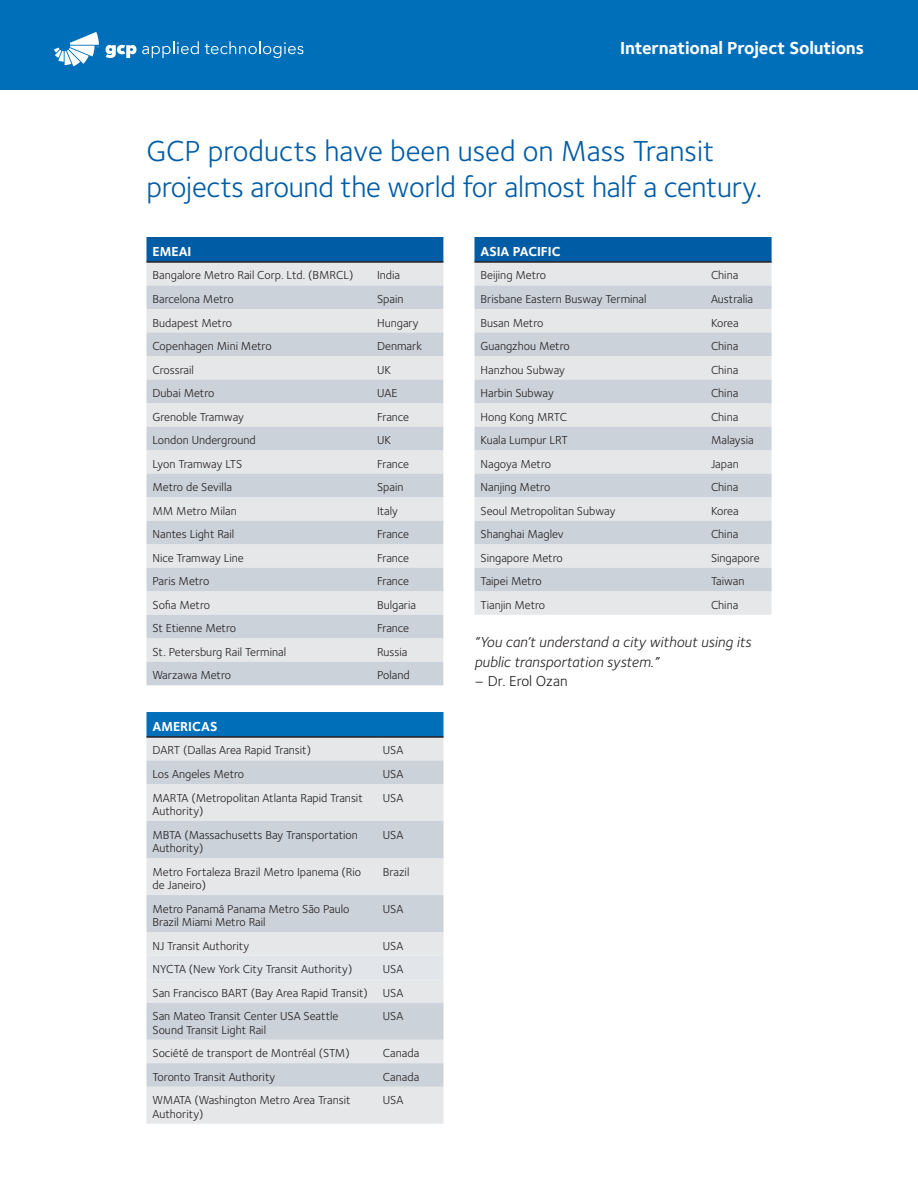
<style>
.page{position:relative;width:918px;height:1188px;background:#fff}
.page>*{position:absolute;margin:0;border:0;box-sizing:border-box;transform-origin:0 0}
.Paragraph_Title{font:30px/36px "Foundry Sterling";letter-spacing:-.01em;color:#015ca6}
.Bro_Cover_Page_Sub_H{font:700 18px "Foundry Sterling";letter-spacing:-.01em;color:#fff}
.Bro_Body_Copy{font:italic 15px/19.5px "Foundry Sterling";color:#231f20}
.Bro_Body_Copy-2{font:15px "Foundry Sterling";color:#231f20}
.Bro_Project_credits{font:700 13.5px "Foundry Sterling";color:#fff}
.Bro_Project_credits-2{font:12px/13.5px "Foundry Sterling";color:#231f20}
</style>
<div class="page">
<div style="left:0;top:0;width:918px;height:90px;background:#006fba"></div>
<div style="left:474px;top:237px;width:298px;height:24px;background:#015ca6"></div>
<div style="left:474px;top:263px;width:298px;height:352px;background:#e6e7e9"></div>
<svg style="left:474px;top:285px;width:298px;height:306px;background:#d7dbe0"></svg>
<hr style="left:474px;top:261px;width:231px;height:2px;background:#231f20">
<hr style="left:705px;top:261px;width:67px;height:2px;background:#231f20">
<div style="left:147px;top:712px;width:297px;height:24px;background:#006fba"></div>
<div style="left:147px;top:738px;width:297px;height:386px;background:#e6e7e9"></div>
<svg style="left:147px;top:760px;width:297px;height:327px;background:#d8dce0"></svg>
<div style="left:147px;top:956px;width:297px;height:23px;background:#e2e6eb"></div>
<hr style="left:147px;top:736px;width:230px;height:2px;background:#231f20">
<hr style="left:377px;top:736px;width:67px;height:2px;background:#231f20">
<div style="left:147px;top:237px;width:296px;height:24px;background:#015ca6"></div>
<div style="left:147px;top:263px;width:296px;height:22px;background:#e6e7e9"></div>
<svg style="left:147px;top:285px;width:296px;height:400px;background:#d7dce0"></svg>
<hr style="left:147px;top:261px;width:224px;height:2px;background:#231f20">
<hr style="left:371px;top:261px;width:72px;height:2px;background:#231f20">
<svg style="left:106px;top:41px;width:93px;height:17px"></svg>
<svg style="left:205px;top:41px;width:98px;height:17px"></svg>
<svg style="left:54px;top:32px;width:45px;height:34px"></svg>
<p class="Bro_Cover_Page_Sub_H" style="left:620px;top:37px;width:245px">International Project Solutions</p>
<p class="Paragraph_Title" style="left:147px;top:133px;width:617px">GCP products have been used on Mass Transit projects around the world for almost half a century.</p>
<p class="Bro_Project_credits" style="left:153px;top:243px;width:40px">EMEAI</p>
<p class="Bro_Project_credits-2" style="left:153px;top:269px;width:202px">Bangalore Metro Rail Corp. Ltd. (BMRCL)</p>
<p class="Bro_Project_credits-2" style="left:377px;top:269px;width:25px">India</p>
<p class="Bro_Project_credits-2" style="left:153px;top:292px;width:83px">Barcelona Metro</p>
<p class="Bro_Project_credits-2" style="left:377px;top:292px;width:28px">Spain</p>
<p class="Bro_Project_credits-2" style="left:153px;top:316px;width:81px">Budapest Metro</p>
<p class="Bro_Project_credits-2" style="left:377px;top:316px;width:43px">Hungary</p>
<p class="Bro_Project_credits-2" style="left:153px;top:339px;width:121px">Copenhagen Mini Metro</p>
<p class="Bro_Project_credits-2" style="left:377px;top:339px;width:46px">Denmark</p>
<p class="Bro_Project_credits-2" style="left:153px;top:363px;width:43px">Crossrail</p>
<p class="Bro_Project_credits-2" style="left:377px;top:363px;width:15px">UK</p>
<p class="Bro_Project_credits-2" style="left:153px;top:386px;width:63px">Dubai Metro</p>
<p class="Bro_Project_credits-2" style="left:377px;top:386px;width:22px">UAE</p>
<p class="Bro_Project_credits-2" style="left:153px;top:410px;width:93px">Grenoble Tramway</p>
<p class="Bro_Project_credits-2" style="left:377px;top:410px;width:34px">France</p>
<p class="Bro_Project_credits-2" style="left:153px;top:433px;width:105px">London Underground</p>
<p class="Bro_Project_credits-2" style="left:377px;top:433px;width:15px">UK</p>
<p class="Bro_Project_credits-2" style="left:153px;top:457px;width:91px">Lyon Tramway LTS</p>
<p class="Bro_Project_credits-2" style="left:377px;top:457px;width:34px">France</p>
<p class="Bro_Project_credits-2" style="left:153px;top:481px;width:81px">Metro de Sevilla</p>
<p class="Bro_Project_credits-2" style="left:377px;top:481px;width:28px">Spain</p>
<p class="Bro_Project_credits-2" style="left:153px;top:504px;width:86px">MM Metro Milan</p>
<p class="Bro_Project_credits-2" style="left:377px;top:504px;width:22px">Italy</p>
<p class="Bro_Project_credits-2" style="left:153px;top:528px;width:83px">Nantes Light Rail</p>
<p class="Bro_Project_credits-2" style="left:377px;top:528px;width:34px">France</p>
<p class="Bro_Project_credits-2" style="left:153px;top:551px;width:93px">Nice Tramway Line</p>
<p class="Bro_Project_credits-2" style="left:377px;top:551px;width:34px">France</p>
<p class="Bro_Project_credits-2" style="left:153px;top:575px;width:58px">Paris Metro</p>
<p class="Bro_Project_credits-2" style="left:377px;top:575px;width:34px">France</p>
<p class="Bro_Project_credits-2" style="left:153px;top:598px;width:59px">Sofia Metro</p>
<p class="Bro_Project_credits-2" style="left:377px;top:598px;width:41px">Bulgaria</p>
<p class="Bro_Project_credits-2" style="left:153px;top:622px;width:85px">St Etienne Metro</p>
<p class="Bro_Project_credits-2" style="left:377px;top:622px;width:34px">France</p>
<p class="Bro_Project_credits-2" style="left:153px;top:645px;width:135px">St. Petersburg Rail Terminal</p>
<p class="Bro_Project_credits-2" style="left:377px;top:645px;width:32px">Russia</p>
<p class="Bro_Project_credits-2" style="left:153px;top:669px;width:80px">Warzawa Metro</p>
<p class="Bro_Project_credits-2" style="left:377px;top:669px;width:34px">Poland</p>
<p class="Bro_Project_credits" style="left:153px;top:718px;width:67px">AMERICAS</p>
<p class="Bro_Project_credits-2" style="left:153px;top:744px;width:160px">DART (Dallas Area Rapid Transit)</p>
<p class="Bro_Project_credits-2" style="left:383px;top:744px;width:22px">USA</p>
<p class="Bro_Project_credits-2" style="left:153px;top:767px;width:93px">Los Angeles Metro</p>
<p class="Bro_Project_credits-2" style="left:383px;top:767px;width:22px">USA</p>
<p class="Bro_Project_credits-2" style="left:153px;top:791px;width:212px">MARTA (Metropolitan Atlanta Rapid Transit<br>Authority)</p>
<p class="Bro_Project_credits-2" style="left:383px;top:791px;width:22px">USA</p>
<p class="Bro_Project_credits-2" style="left:153px;top:828px;width:207px">MBTA (Massachusetts Bay Transportation<br>Authority)</p>
<p class="Bro_Project_credits-2" style="left:383px;top:828px;width:22px">USA</p>
<p class="Bro_Project_credits-2" style="left:153px;top:865px;width:210px">Metro Fortaleza Brazil Metro Ipanema (Rio de Janeiro)</p>
<p class="Bro_Project_credits-2" style="left:383px;top:865px;width:28px">Brazil</p>
<p class="Bro_Project_credits-2" style="left:153px;top:902px;width:198px">Metro Panamá Panama Metro São Paulo<br>Brazil Miami Metro Rail</p>
<p class="Bro_Project_credits-2" style="left:383px;top:902px;width:22px">USA</p>
<p class="Bro_Project_credits-2" style="left:153px;top:939px;width:98px">NJ Transit Authority</p>
<p class="Bro_Project_credits-2" style="left:383px;top:939px;width:22px">USA</p>
<p class="Bro_Project_credits-2" style="left:153px;top:962px;width:201px">NYCTA (New York City Transit Authority)</p>
<p class="Bro_Project_credits-2" style="left:383px;top:962px;width:22px">USA</p>
<p class="Bro_Project_credits-2" style="left:153px;top:986px;width:217px">San Francisco BART (Bay Area Rapid Transit)</p>
<p class="Bro_Project_credits-2" style="left:383px;top:986px;width:22px">USA</p>
<p class="Bro_Project_credits-2" style="left:153px;top:1010px;width:187px">San Mateo Transit Center USA Seattle<br>Sound Transit Light Rail</p>
<p class="Bro_Project_credits-2" style="left:383px;top:1010px;width:22px">USA</p>
<p class="Bro_Project_credits-2" style="left:153px;top:1047px;width:199px">Société de transport de Montréal (STM)</p>
<p class="Bro_Project_credits-2" style="left:383px;top:1047px;width:38px">Canada</p>
<p class="Bro_Project_credits-2" style="left:153px;top:1070px;width:124px">Toronto Transit Authority</p>
<p class="Bro_Project_credits-2" style="left:383px;top:1070px;width:38px">Canada</p>
<p class="Bro_Project_credits-2" style="left:153px;top:1094px;width:200px">WMATA (Washington Metro Area Transit<br>Authority)</p>
<p class="Bro_Project_credits-2" style="left:383px;top:1094px;width:22px">USA</p>
<p class="Bro_Project_credits" style="left:480px;top:243px;width:82px">ASIA PACIFIC</p>
<p class="Bro_Project_credits-2" style="left:480px;top:269px;width:67px">Beijing Metro</p>
<p class="Bro_Project_credits-2" style="left:711px;top:269px;width:29px">China</p>
<p class="Bro_Project_credits-2" style="left:480px;top:292px;width:168px">Brisbane Eastern Busway Terminal</p>
<p class="Bro_Project_credits-2" style="left:711px;top:292px;width:44px">Australia</p>
<p class="Bro_Project_credits-2" style="left:480px;top:316px;width:64px">Busan Metro</p>
<p class="Bro_Project_credits-2" style="left:711px;top:316px;width:29px">Korea</p>
<p class="Bro_Project_credits-2" style="left:480px;top:339px;width:91px">Guangzhou Metro</p>
<p class="Bro_Project_credits-2" style="left:711px;top:339px;width:29px">China</p>
<p class="Bro_Project_credits-2" style="left:480px;top:363px;width:86px">Hanzhou Subway</p>
<p class="Bro_Project_credits-2" style="left:711px;top:363px;width:29px">China</p>
<p class="Bro_Project_credits-2" style="left:480px;top:386px;width:75px">Harbin Subway</p>
<p class="Bro_Project_credits-2" style="left:711px;top:386px;width:29px">China</p>
<p class="Bro_Project_credits-2" style="left:480px;top:410px;width:88px">Hong Kong MRTC</p>
<p class="Bro_Project_credits-2" style="left:711px;top:410px;width:29px">China</p>
<p class="Bro_Project_credits-2" style="left:480px;top:433px;width:89px">Kuala Lumpur LRT</p>
<p class="Bro_Project_credits-2" style="left:711px;top:433px;width:44px">Malaysia</p>
<p class="Bro_Project_credits-2" style="left:480px;top:457px;width:72px">Nagoya Metro</p>
<p class="Bro_Project_credits-2" style="left:711px;top:457px;width:29px">Japan</p>
<p class="Bro_Project_credits-2" style="left:480px;top:481px;width:71px">Nanjing Metro</p>
<p class="Bro_Project_credits-2" style="left:711px;top:481px;width:29px">China</p>
<p class="Bro_Project_credits-2" style="left:480px;top:504px;width:137px">Seoul Metropolitan Subway</p>
<p class="Bro_Project_credits-2" style="left:711px;top:504px;width:29px">Korea</p>
<p class="Bro_Project_credits-2" style="left:480px;top:528px;width:85px">Shanghai Maglev</p>
<p class="Bro_Project_credits-2" style="left:711px;top:528px;width:29px">China</p>
<p class="Bro_Project_credits-2" style="left:480px;top:551px;width:84px">Singapore Metro</p>
<p class="Bro_Project_credits-2" style="left:711px;top:551px;width:50px">Singapore</p>
<p class="Bro_Project_credits-2" style="left:480px;top:575px;width:63px">Taipei Metro</p>
<p class="Bro_Project_credits-2" style="left:711px;top:575px;width:35px">Taiwan</p>
<p class="Bro_Project_credits-2" style="left:480px;top:598px;width:66px">Tianjin Metro</p>
<p class="Bro_Project_credits-2" style="left:711px;top:598px;width:29px">China</p>
<p class="Bro_Body_Copy" style="left:474px;top:633px;width:278px">“You can’t understand a city without using its public transportation system.”</p>
<p class="Bro_Body_Copy-2" style="left:474px;top:673px;width:95px">– Dr. Erol Ozan</p>
</div>
